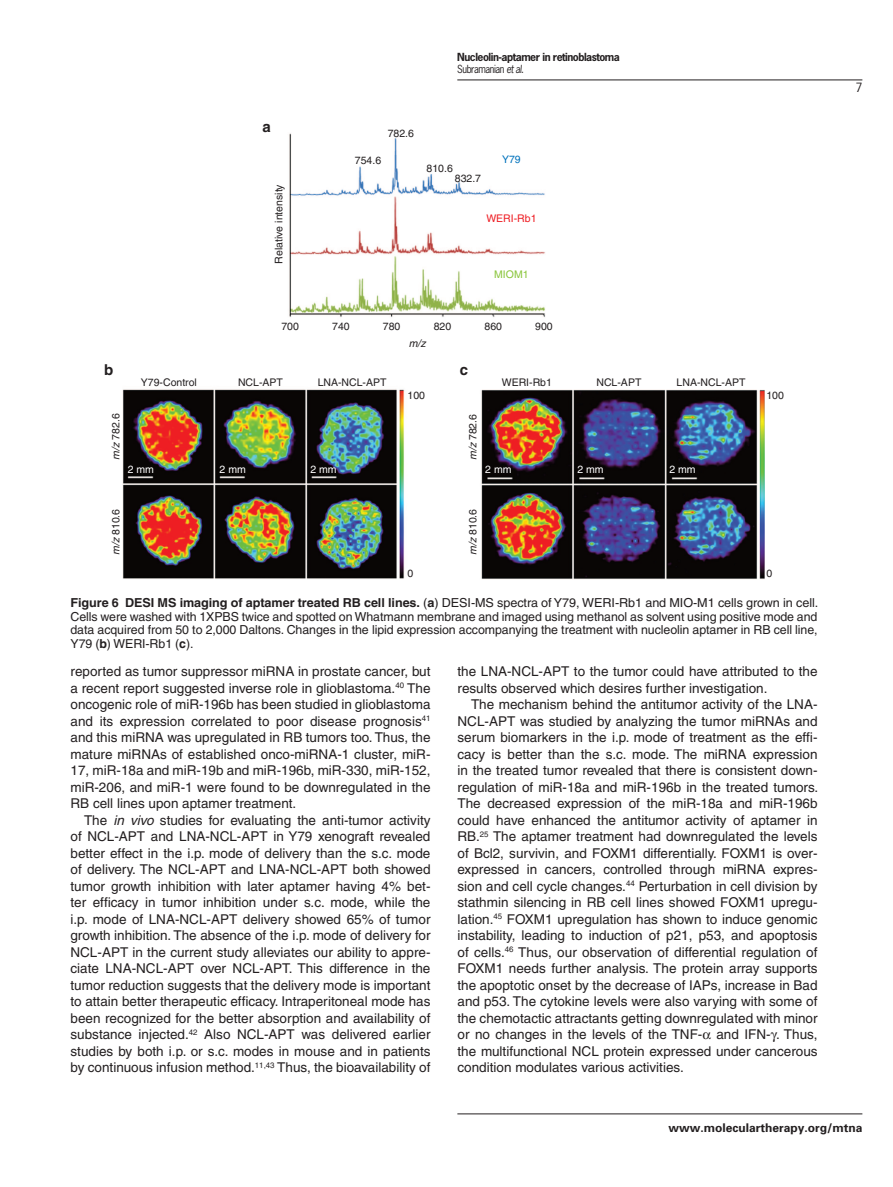
<style>
.page{position:relative;width:893px;height:1187px;background:#fff}
.page>*{position:absolute;margin:0;border:0;box-sizing:border-box;transform-origin:0 0}
.t1{font:700 15px "Helvetica";color:#231f20}
.t2{font:13.5px/16.5px "Helvetica";color:#231f20;text-align:justify}
.t3{font:12.3px/13.5px "Helvetica";letter-spacing:-.005em;color:#231f20;text-align:justify}
.t4{font:700 12px "Univers";color:#231f20}
.t5{font:12px "News Gothic";color:#231f20}
.t6{font:10.5px "Helvetica";color:#231f20}
.t7{font:700 10.5px/11.7px "News Gothic";letter-spacing:-.045em;color:#231f20}
.t8{font:10.5px "Helvetica";color:#fff}
.t9{font:10.5px "Helvetica";color:#ee1d23}
.t10{font:10.5px "Helvetica";color:#8bc63e}
.t11{font:italic 10.5px "Helvetica";color:#231f20}
.t12{font:10.5px "Helvetica";color:#0072bc}
.s1{font-weight:400}
.s2{font-weight:400;font-style:italic}
.s3{font-style:italic}
.s4{font-weight:700}
</style>
<div class="page">
<hr style="left:457px;top:1113px;width:405px;height:1px;background:#231f20">
<hr style="left:457px;top:80px;width:405px;height:1px;background:#231f20">
<img style="left:123px;top:133px;width:642px;height:446px">
<p class="t1" style="left:262px;top:118px;width:10px">a</p>
<p class="t6" style="left:273px;top:264px;width:81px;rotate:-90deg">Relative intensity</p>
<p class="t7" style="left:457px;top:51px;width:164px">Nucleolin-aptamer in retinoblastoma<br><span class="s1">Subramanian</span> <span class="s2">et al.</span></p>
<p class="t6" style="left:388px;top:127px;width:28px">782.6</p>
<p class="t6" style="left:355px;top:154px;width:28px">754.6</p>
<p class="t6" style="left:427px;top:162px;width:28px">810.6</p>
<p class="t6" style="left:455px;top:172px;width:28px">832.7</p>
<p class="t12" style="left:502px;top:153px;width:20px">Y79</p>
<p class="t9" style="left:486px;top:212px;width:52px">WERI-Rb1</p>
<p class="t10" style="left:494px;top:269px;width:36px">MIOM1</p>
<p class="t6" style="left:281px;top:320px;width:19px">700</p>
<p class="t6" style="left:332px;top:320px;width:19px">740</p>
<p class="t6" style="left:383px;top:320px;width:19px">780</p>
<p class="t6" style="left:434px;top:320px;width:19px">820</p>
<p class="t11" style="left:409px;top:337px;width:18px">m/z</p>
<p class="t1" style="left:104px;top:361px;width:11px">b</p>
<p class="t1" style="left:460px;top:361px;width:10px">c</p>
<p class="t6" style="left:484px;top:320px;width:19px">860</p>
<p class="t6" style="left:535px;top:320px;width:19px">900</p>
<p class="t6" style="left:110px;top:459px;width:48px;rotate:-90deg"><span class="s3">m/z</span> 782.6</p>
<p class="t6" style="left:141px;top:376px;width:58px">Y79-Control</p>
<p class="t6" style="left:238px;top:376px;width:46px">NCL-APT</p>
<p class="t6" style="left:502px;top:376px;width:52px">WERI-Rb1</p>
<p class="t6" style="left:596px;top:376px;width:46px">NCL-APT</p>
<p class="t6" style="left:677px;top:376px;width:70px">LNA-NCL-APT</p>
<p class="t6" style="left:318px;top:376px;width:70px">LNA-NCL-APT</p>
<p class="t6" style="left:408px;top:389px;width:19px">100</p>
<p class="t6" style="left:467px;top:460px;width:48px;rotate:-90deg"><span class="s3">m/z</span> 782.6</p>
<p class="t8" style="left:128px;top:463px;width:28px">2 mm</p>
<p class="t8" style="left:220px;top:463px;width:28px">2 mm</p>
<p class="t8" style="left:310px;top:463px;width:28px">2 mm</p>
<p class="t8" style="left:485px;top:463px;width:28px">2 mm</p>
<p class="t8" style="left:577px;top:463px;width:28px">2 mm</p>
<p class="t8" style="left:669px;top:463px;width:28px">2 mm</p>
<p class="t6" style="left:110px;top:555px;width:48px;rotate:-90deg"><span class="s3">m/z</span> 810.6</p>
<p class="t6" style="left:408px;top:567px;width:7px">0</p>
<p class="t6" style="left:467px;top:555px;width:48px;rotate:-90deg"><span class="s3">m/z</span> 810.6</p>
<p class="t6" style="left:766px;top:389px;width:19px">100</p>
<p class="t6" style="left:766px;top:567px;width:7px">0</p>
<p class="t3" style="left:71px;top:596px;width:749px"><span class="s4">Figure 6 DESI MS imaging of aptamer treated RB cell lines.</span> (<span class="s4">a</span>) DESI-MS spectra of Y79, WERI-Rb1 and MIO-M1 cells grown in cell.<br>Cells were washed with 1XPBS twice and spotted on Whatmann membrane and imaged using methanol as solvent using positive mode and data acquired from 50 to 2,000 Daltons. Changes in the lipid expression accompanying the treatment with nucleolin aptamer in RB cell line, Y79 (<span class="s4">b</span>) WERI-Rb1 (<span class="s4">c</span>).</p>
<p class="t2" style="left:70px;top:663px;width:362px">reported as tumor suppressor miRNA in prostate cancer, but a recent report suggested inverse role in glioblastoma.<sup>40</sup> The oncogenic role of miR-196b has been studied in glioblastoma and its expression correlated to poor disease prognosis<sup>41 </sup>and this miRNA was upregulated in RB tumors too. Thus, the mature miRNAs of established onco-miRNA-1 cluster, miR-17, miR-18a and miR-19b and miR-196b, miR-330, miR-152, miR-206, and miR-1 were found to be downregulated in the RB cell lines upon aptamer treatment.</p>
<p class="t2" style="left:70px;top:811px;width:362px;text-indent:14px">The <span class="s3">in vivo</span> studies for evaluating the anti-tumor activity of NCL-APT and LNA-NCL-APT in Y79 xenograft revealed better effect in the i.p. mode of delivery than the s.c. mode of delivery. The NCL-APT and LNA-NCL-APT both showed tumor growth inhibition with later aptamer having 4% bet&shy;ter efficacy in tumor inhibition under s.c. mode, while the i.p. mode of LNA-NCL-APT delivery showed 65% of tumor growth inhibition. The absence of the i.p. mode of delivery for NCL-APT in the current study alleviates our ability to appre&shy;ciate LNA-NCL-APT over NCL-APT. This difference in the tumor reduction suggests that the delivery mode is important to attain better therapeutic efficacy. Intraperitoneal mode has been recognized for the better absorption and availability of substance injected.<sup>42</sup> Also NCL-APT was delivered earlier studies by both i.p. or s.c. modes in mouse and in patients by continuous infusion method.<sup>11,43</sup> Thus, the bioavailability of</p>
<p class="t2" style="left:457px;top:663px;width:362px">the LNA-NCL-APT to the tumor could have attributed to the results observed which desires further investigation.</p>
<p class="t2" style="left:457px;top:696px;width:362px;text-indent:14px">The mechanism behind the antitumor activity of the LNA-NCL-APT was studied by analyzing the tumor miRNAs and serum biomarkers in the i.p. mode of treatment as the effi&shy;cacy is better than the s.c. mode. The miRNA expression in the treated tumor revealed that there is consistent down&shy;regulation of miR-18a and miR-196b in the treated tumors.<br>The decreased expression of the miR-18a and miR-196b could have enhanced the antitumor activity of aptamer in RB.<sup>25</sup> The aptamer treatment had downregulated the levels of Bcl2, survivin, and FOXM1 differentially. FOXM1 is over&shy;expressed in cancers, controlled through miRNA expres&shy;sion and cell cycle changes.<sup>44</sup> Perturbation in cell division by stathmin silencing in RB cell lines showed FOXM1 upregu&shy;lation.<sup>45</sup> FOXM1 upregulation has shown to induce genomic instability, leading to induction of p21, p53, and apoptosis of cells.<sup>46</sup> Thus, our observation of differential regulation of FOXM1 needs further analysis. The protein array supports the apoptotic onset by the decrease of IAPs, increase in Bad and p53. The cytokine levels were also varying with some of the chemotactic attractants getting downregulated with minor or no changes in the levels of the TNF- and IFN- . Thus, the multifunctional NCL protein expressed under cancerous condition modulates various activities.</p>
<p class="t5" style="left:855px;top:80px;width:8px">7</p>
<p class="t4" style="left:668px;top:1120px;width:196px">www.moleculartherapy.org/mtna</p>
</div>
